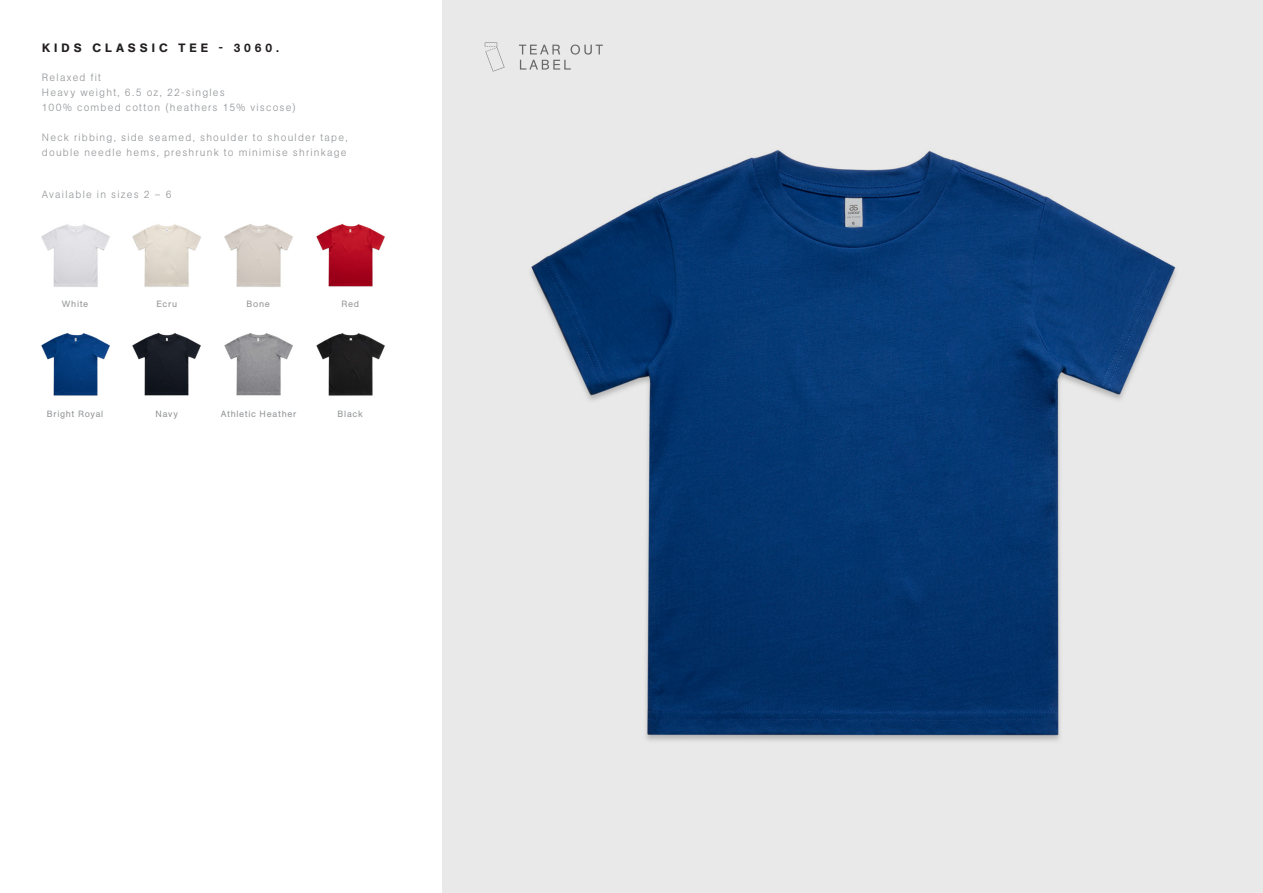
<style>
.page{position:relative;width:1263px;height:893px;background:#fff}
.page>*{position:absolute;margin:0;border:0;box-sizing:border-box;transform-origin:0 0}
.t1{font:500 12px "AG Book Pro";letter-spacing:.33em;color:#231f20}
.t2{font:300 10.5px/15px "AG Book Pro";letter-spacing:.115em;color:#939598}
.COLOUR_NAME{font:9px "AG Book Pro";letter-spacing:.075em;color:#939598}
</style>
<div class="page">
<img style="left:41px;top:224px;width:69px;height:63px">
<img style="left:41px;top:332px;width:69px;height:64px">
<img style="left:224px;top:224px;width:69px;height:63px">
<div style="left:442px;top:0;width:821px;height:893px;background:#e9e9e9"></div>
<img style="left:492px;top:66px;width:684px;height:675px">
<img style="left:224px;top:333px;width:69px;height:63px">
<img style="left:132px;top:224px;width:69px;height:63px">
<img style="left:132px;top:332px;width:69px;height:64px">
<img style="left:316px;top:224px;width:69px;height:63px">
<img style="left:316px;top:333px;width:69px;height:63px">
<svg style="left:519px;top:45px;width:84px;height:25px"></svg>
<svg style="left:497px;top:47px;width:7px;height:20px"></svg>
<svg style="left:485px;top:43px;width:12px;height:28px"></svg>
<p class="t1" style="left:42px;top:40px;width:239px">KIDS CLASSIC TEE - 3060.</p>
<p class="t2" style="left:42px;top:69px;width:255px">Relaxed fit<br>Heavy weight, 6.5 oz, 22-singles<br>100% combed cotton (heathers 15% viscose)</p>
<p class="t2" style="left:42px;top:129px;width:307px">Neck ribbing, side seamed, shoulder to shoulder tape, double needle hems, preshrunk to minimise shrinkage</p>
<p class="t2" style="left:42px;top:187px;width:131px">Available in sizes 2 – 6</p>
<p class="COLOUR_NAME" style="left:62px;top:298px;width:28px">White</p>
<p class="COLOUR_NAME" style="left:47px;top:408px;width:58px">Bright Royal</p>
<p class="COLOUR_NAME" style="left:156px;top:298px;width:22px">Ecru</p>
<p class="COLOUR_NAME" style="left:156px;top:408px;width:24px">Navy</p>
<p class="COLOUR_NAME" style="left:246px;top:298px;width:25px">Bone</p>
<p class="COLOUR_NAME" style="left:221px;top:408px;width:77px">Athletic Heather</p>
<p class="COLOUR_NAME" style="left:341px;top:298px;width:19px">Red</p>
<p class="COLOUR_NAME" style="left:338px;top:408px;width:27px">Black</p>
</div>
